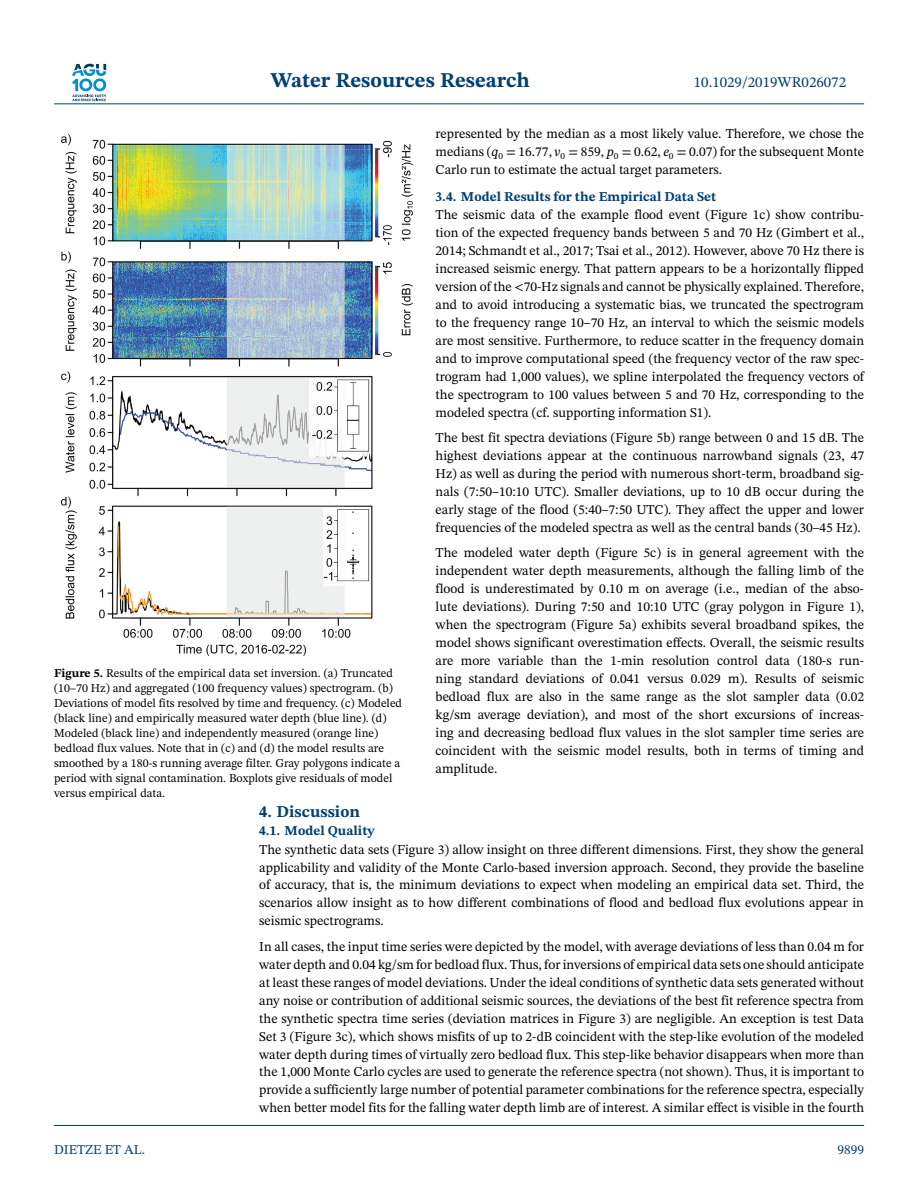
<style>
.page{position:relative;width:918px;height:1188px;background:#fff}
.page>*{position:absolute;margin:0;border:0;box-sizing:border-box;transform-origin:0 0}
.t1{font:700 21px "STIX Two Text";color:#004073}
.t2{font:700 16.5px "STIX Two Text";color:#004073}
.t3{font:15px "STIX Two Text";color:#004073}
.t4{font:13.5px/18px "STIX Two Text";color:#000;text-align:justify}
.t5{font:700 13.5px "STIX Two Text";color:#004073}
.t6{font:13.5px "STIX Two Text";color:#004073}
.t7{font:12px/15px "STIX Two Text";color:#000}
.s1{font-weight:700}
.s2{font-style:italic}
.s3{font-family:"STIX Math";font-style:italic}
</style>
<div class="page">
<svg style="left:72px;top:64px;width:34px;height:37px"></svg>
<hr style="left:54px;top:103px;width:810px;height:1px;background:#004073">
<img style="left:61px;top:134px;width:352px;height:522px">
<hr style="left:54px;top:1125px;width:810px;height:1px;background:#004073">
<h1 class="t1" style="left:270px;top:72px;width:261px">Water Resources Research</h1>
<p class="t3" style="left:694px;top:77px;width:154px">10.1029/2019WR026072</p>
<p class="t7" style="left:54px;top:667px;width:349px"><span class="s1">Figure 5.</span> Results of the empirical data set inversion. (a) Truncated (10–70 Hz) and aggregated (100 frequency values) spectrogram. (b)<br>Deviations of model fits resolved by time and frequency. (c) Modeled (black line) and empirically measured water depth (blue line). (d)<br>Modeled (black line) and independently measured (orange line) bedload flux values. Note that in (c) and (d) the model results are smoothed by a 180-s running average filter. Gray polygons indicate a period with signal contamination. Boxplots give residuals of model versus empirical data.</p>
<p class="t4" style="left:436px;top:126px;width:430px">represented by the median as a most likely value. Therefore, we chose the medians (<span class="s2">q</span><sub>0</sub> = 16.77, <span class="s2">v</span><sub>0</sub> = 859, <span class="s2">p</span><sub>0</sub> = 0.62, <span class="s2">e</span><sub>0</sub> = 0.07) for the subsequent Monte Carlo run to estimate the actual target parameters.</p>
<p class="t5" style="left:436px;top:191px;width:282px">3.4. Model Results for the Empirical Data Set</p>
<p class="t4" style="left:436px;top:207px;width:430px">The seismic data of the example flood event (Figure 1c) show contribu&shy;tion of the expected frequency bands between 5 and 70 Hz (Gimbert et al., 2014; Schmandt et al., 2017; Tsai et al., 2012). However, above 70 Hz there is increased seismic energy. That pattern appears to be a horizontally flipped version of the <span class="s3">&lt;</span>70-Hz signals and cannot be physically explained. Therefore, and to avoid introducing a systematic bias, we truncated the spectrogram to the frequency range 10–70 Hz, an interval to which the seismic models are most sensitive. Furthermore, to reduce scatter in the frequency domain and to improve computational speed (the frequency vector of the raw spec&shy;trogram had 1,000 values), we spline interpolated the frequency vectors of the spectrogram to 100 values between 5 and 70 Hz, corresponding to the modeled spectra (cf. supporting information S1).</p>
<p class="t4" style="left:436px;top:430px;width:430px">The best fit spectra deviations (Figure 5b) range between 0 and 15 dB. The highest deviations appear at the continuous narrowband signals (23, 47<br>Hz) as well as during the period with numerous short-term, broadband sig&shy;nals (7:50–10:10 UTC). Smaller deviations, up to 10 dB occur during the early stage of the flood (5:40–7:50 UTC). They affect the upper and lower frequencies of the modeled spectra as well as the central bands (30–45 Hz).</p>
<p class="t4" style="left:436px;top:545px;width:430px">The modeled water depth (Figure 5c) is in general agreement with the independent water depth measurements, although the falling limb of the flood is underestimated by 0.10 m on average (i.e., median of the abso&shy;lute deviations). During 7:50 and 10:10 UTC (gray polygon in Figure 1), when the spectrogram (Figure 5a) exhibits several broadband spikes, the model shows significant overestimation effects. Overall, the seismic results are more variable than the 1-min resolution control data (180-s run&shy;ning standard deviations of 0.041 versus 0.029 m). Results of seismic bedload flux are also in the same range as the slot sampler data (0.02 kg/sm average deviation), and most of the short excursions of increas&shy;ing and decreasing bedload flux values in the slot sampler time series are coincident with the seismic model results, both in terms of timing and amplitude.</p>
<p class="t2" style="left:259px;top:806px;width:102px">4. Discussion</p>
<p class="t5" style="left:259px;top:826px;width:117px">4.1. Model Quality</p>
<p class="t4" style="left:259px;top:841px;width:606px">The synthetic data sets (Figure 3) allow insight on three different dimensions. First, they show the general applicability and validity of the Monte Carlo-based inversion approach. Second, they provide the baseline of accuracy, that is, the minimum deviations to expect when modeling an empirical data set. Third, the scenarios allow insight as to how different combinations of flood and bedload flux evolutions appear in seismic spectrograms.</p>
<p class="t4" style="left:259px;top:939px;width:606px">In all cases, the input time series were depicted by the model, with average deviations of less than 0.04 m for water depth and 0.04 kg/sm for bedload flux. Thus, for inversions of empirical data sets one should anticipate at least these ranges of model deviations. Under the ideal conditions of synthetic data sets generated without any noise or contribution of additional seismic sources, the deviations of the best fit reference spectra from the synthetic spectra time series (deviation matrices in Figure 3) are negligible. An exception is test Data Set 3 (Figure 3c), which shows misfits of up to 2-dB coincident with the step-like evolution of the modeled water depth during times of virtually zero bedload flux. This step-like behavior disappears when more than the 1,000 Monte Carlo cycles are used to generate the reference spectra (not shown). Thus, it is important to provide a sufficiently large number of potential parameter combinations for the reference spectra, especially when better model fits for the falling water depth limb are of interest. A similar effect is visible in the fourth</p>
<p class="t6" style="left:54px;top:1144px;width:93px">DIETZE ET AL.</p>
<p class="t6" style="left:837px;top:1144px;width:28px">9899</p>
</div>
